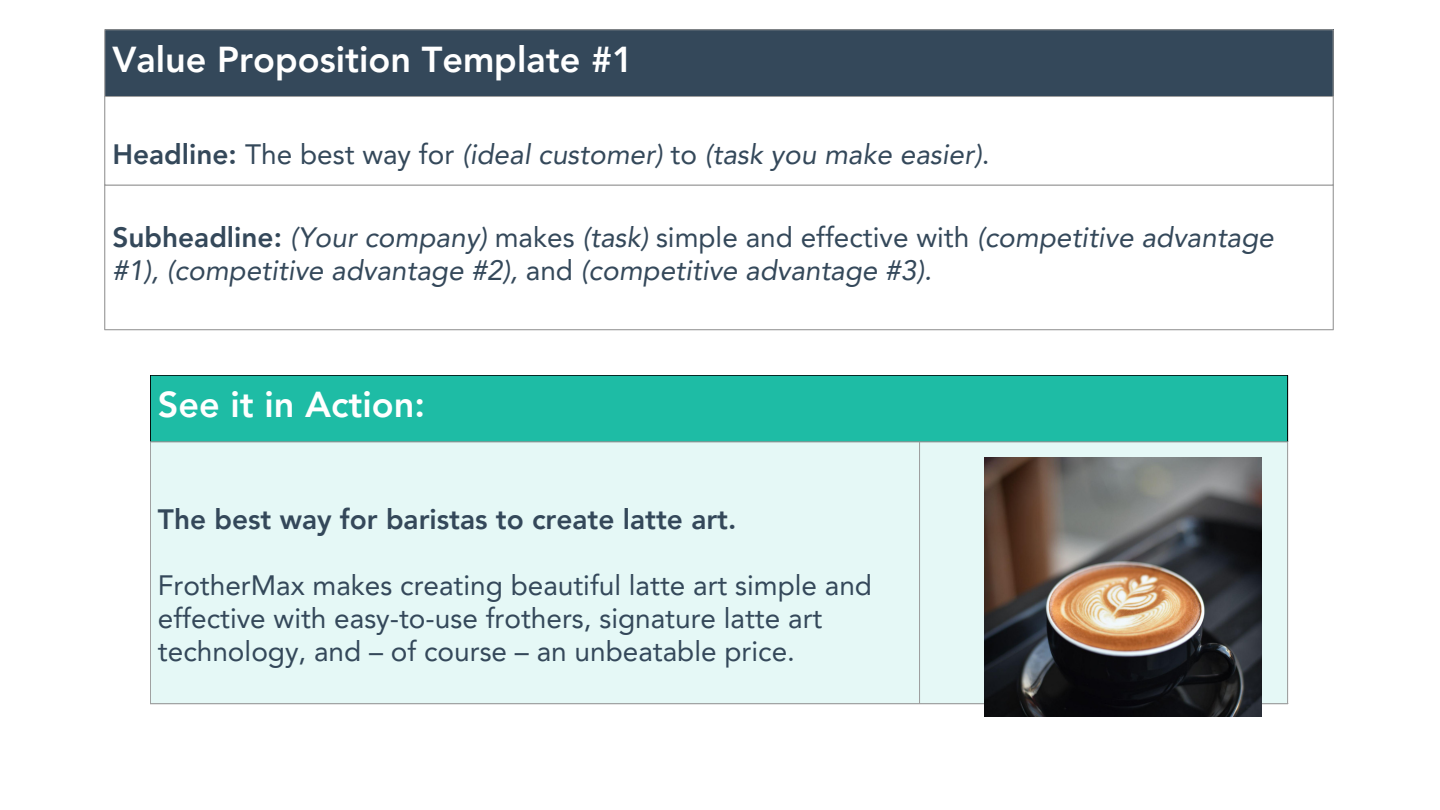
<style>
.page{position:relative;width:1440px;height:810px;background:#fff}
.page>*{position:absolute;margin:0;border:0;box-sizing:border-box;transform-origin:0 0}
.t1{font:800 36px "Avenir LT Pro";color:#fff}
.t2{font:italic 28px/33px "Avenir LT Pro";color:#34485a}
.t3{font:28px/33px "Avenir LT Pro";color:#34485a}
.t4{font:800 28px "Avenir LT Pro";color:#34485a}
.s1{font-weight:800;font-style:normal}
.s2{font-style:normal}
</style>
<div class="page">
<div style="left:105px;top:30px;width:1228px;height:67px;background:#34485a"></div>
<hr style="left:104px;top:30px;width:1px;height:299px;background:#9e9e9e">
<hr style="left:1333px;top:30px;width:1px;height:299px;background:#9e9e9e">
<hr style="left:104px;top:29px;width:1230px;height:1px;background:#9e9e9e">
<hr style="left:104px;top:96px;width:1230px;height:1px;background:#9e9e9e">
<hr style="left:104px;top:185px;width:1230px;height:1px;background:#9e9e9e">
<hr style="left:104px;top:329px;width:1230px;height:1px;background:#9e9e9e">
<div style="left:150px;top:375px;width:1138px;height:67px;background:#1ebca5"></div>
<div style="left:151px;top:443px;width:1136px;height:260px;background:#e5f8f6"></div>
<hr style="left:150px;top:375px;width:1px;height:67px;background:#000">
<hr style="left:1287px;top:375px;width:1px;height:67px;background:#000">
<hr style="left:150px;top:375px;width:1138px;height:1px;background:#000">
<hr style="left:150px;top:442px;width:1px;height:261px;background:#9e9e9e">
<hr style="left:919px;top:442px;width:1px;height:261px;background:#9e9e9e">
<hr style="left:1287px;top:442px;width:1px;height:261px;background:#9e9e9e">
<hr style="left:150px;top:442px;width:1138px;height:1px;background:#9e9e9e">
<hr style="left:150px;top:703px;width:1138px;height:1px;background:#9e9e9e">
<img style="left:984px;top:457px;width:278px;height:260px">
<p class="t1" style="left:112px;top:45px;width:523px">Value Proposition Template #1</p>
<p class="t2" style="left:112px;top:140px;width:879px"><span class="s1">Headline:</span> <span class="s2">The best way for</span> (ideal customer) <span class="s2">to</span> (task you make easier)<span class="s2">.</span></p>
<p class="t2" style="left:112px;top:223px;width:1163px"><span class="s1">Subheadline:</span> (Your company) <span class="s2">makes</span> (task) <span class="s2">simple and effective with</span> (competitive advantage #1), (competitive advantage #2), <span class="s2">and</span> (competitive advantage #3).</p>
<p class="t1" style="left:158px;top:390px;width:269px">See it in Action:</p>
<p class="t4" style="left:158px;top:508px;width:580px">The best way for baristas to create latte art.</p>
<p class="t3" style="left:158px;top:572px;width:716px">FrotherMax makes creating beautiful latte art simple and effective with easy-to-use frothers, signature latte art technology, and – of course – an unbeatable price.</p>
</div>
